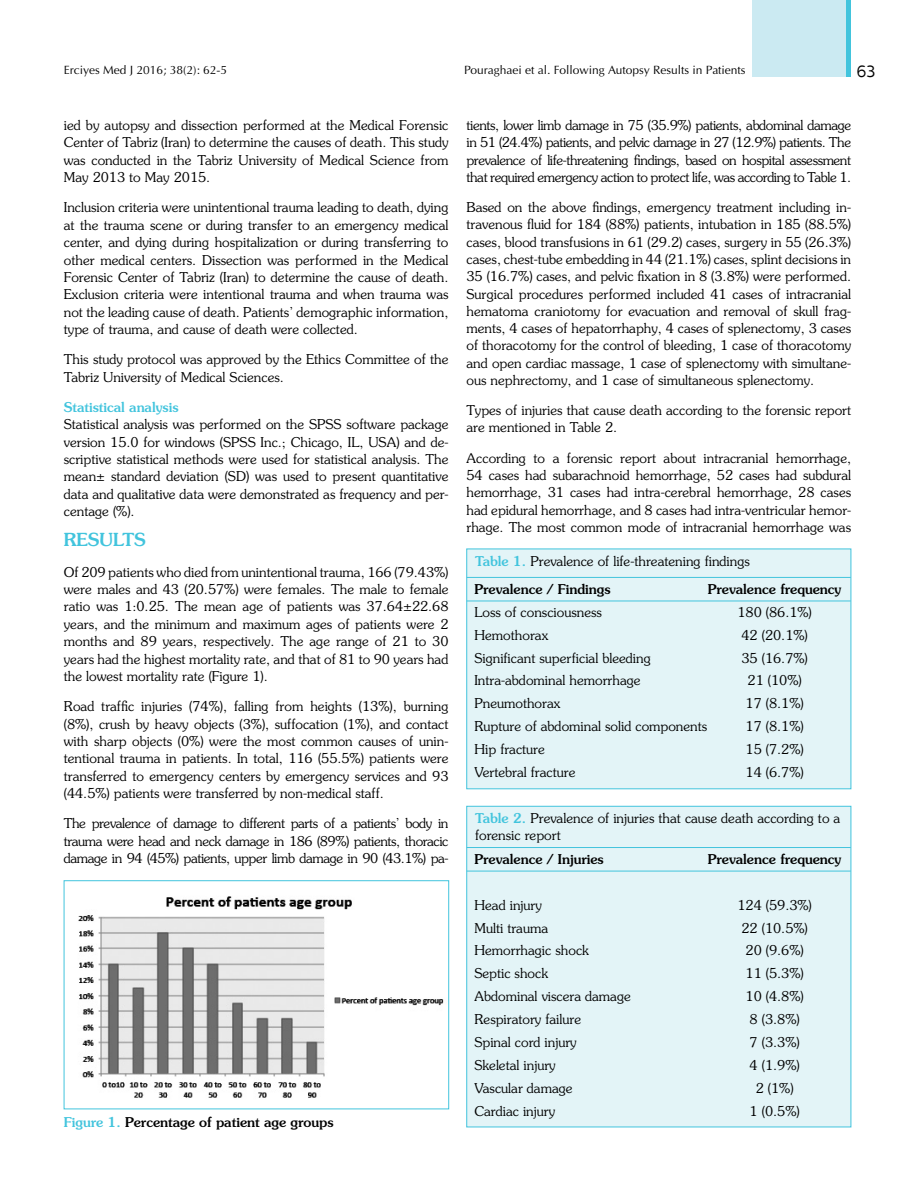
<style>
.page{position:relative;width:915px;height:1191px;background:#fff}
.page>*{position:absolute;margin:0;border:0;box-sizing:border-box;transform-origin:0 0}
.t1{font:500 18px "Souvenir Std";color:#42c4dd}
.t2{font:16.5px "Centrale Sans";color:#000}
.t3{font:300 13.5px/17.4px "Souvenir Std";color:#000;text-align:justify}
.t4{font:500 13.5px "Souvenir Std";color:#000}
.t5{font:500 13.5px "Souvenir Std";color:#42c4dd}
.t6{font:12px "Optima Normal Tr";color:#000}
.s1{color:#42c4dd}
.s2{font-weight:500;color:#42c4dd}
.s3{font-weight:500}
</style>
<div class="page">
<div style="left:752px;top:0;width:98px;height:77px;background:#cbeaf2"></div>
<hr style="left:846px;top:0;width:4px;height:77px;background:#42c4dd">
<img style="left:78px;top:896px;width:366px;height:202px">
<div style="left:64px;top:880px;width:385px;height:229px;border:1px solid #42c4dd"></div>
<div style="left:466px;top:549px;width:384px;height:240px;background:#e3f4f7;border:1px solid #42c4dd"></div>
<hr style="left:466px;top:600px;width:384px;height:1px;background:#42c4dd">
<hr style="left:466px;top:577px;width:384px;height:1px;background:#42c4dd">
<div style="left:466px;top:806px;width:384px;height:321px;background:#e3f4f7;border:1px solid #42c4dd"></div>
<hr style="left:466px;top:870px;width:384px;height:1px;background:#42c4dd">
<hr style="left:466px;top:847px;width:384px;height:1px;background:#42c4dd">
<p class="t6" style="left:64px;top:62px;width:165px">Erciyes Med J 2016; 38(2): 62-5</p>
<p class="t6" style="left:464px;top:62px;width:283px">Pouraghaei et al. Following Autopsy Results in Patients</p>
<p class="t2" style="left:856px;top:62px;width:21px">63</p>
<p class="t3" style="left:64px;top:116px;width:386px">ied by autopsy and dissection performed at the Medical Forensic Center of Tabriz (Iran) to determine the causes of death. This study was conducted in the Tabriz University of Medical Science from May 2013 to May 2015.</p>
<p class="t3" style="left:64px;top:199px;width:386px">Inclusion criteria were unintentional trauma leading to death, dying at the trauma scene or during transfer to an emergency medical center, and dying during hospitalization or during transferring to other medical centers. Dissection was performed in the Medical Forensic Center of Tabriz (Iran) to determine the cause of death.<br>Exclusion criteria were intentional trauma and when trauma was not the leading cause of death. Patients’ demographic information, type of trauma, and cause of death were collected.</p>
<p class="t3" style="left:64px;top:351px;width:386px">This study protocol was approved by the Ethics Committee of the<br>Tabriz University of Medical Sciences.</p>
<p class="t5" style="left:64px;top:399px;width:116px">Statistical analysis</p>
<p class="t3" style="left:64px;top:416px;width:386px">Statistical analysis was performed on the SPSS software package version 15.0 for windows (SPSS Inc.; Chicago, IL, USA) and de&shy;scriptive statistical methods were used for statistical analysis. The mean± standard deviation (SD) was used to present quantitative data and qualitative data were demonstrated as frequency and per&shy;centage (%).</p>
<h1 class="t1" style="left:64px;top:529px;width:83px">RESULTS</h1>
<p class="t3" style="left:64px;top:563px;width:386px">Of 209 patients who died from unintentional trauma, 166 (79.43%) were males and 43 (20.57%) were females. The male to female ratio was 1:0.25. The mean age of patients was 37.64±22.68 years, and the minimum and maximum ages of patients were 2 months and 89 years, respectively. The age range of 21 to 30 years had the highest mortality rate, and that of 81 to 90 years had the lowest mortality rate (Figure 1).</p>
<p class="t3" style="left:64px;top:697px;width:386px">Road traffic injuries (74%), falling from heights (13%), burning (8%), crush by heavy objects (3%), suffocation (1%), and contact with sharp objects (0%) were the most common causes of unin&shy;tentional trauma in patients. In total, 116 (55.5%) patients were transferred to emergency centers by emergency services and 93 (44.5%) patients were transferred by non-medical staff.</p>
<p class="t3" style="left:64px;top:814px;width:386px">The prevalence of damage to different parts of a patients’ body in trauma were head and neck damage in 186 (89%) patients, thoracic damage in 94 (45%) patients, upper limb damage in 90 (43.1%) pa-</p>
<p class="t4" style="left:64px;top:1114px;width:271px"><span class="s1">Figure 1.</span> Percentage of patient age groups</p>
<p class="t3" style="left:466px;top:116px;width:386px">tients, lower limb damage in 75 (35.9%) patients, abdominal damage in 51 (24.4%) patients, and pelvic damage in 27 (12.9%) patients. The prevalence of life-threatening findings, based on hospital assessment that required emergency action to protect life, was according to Table 1.</p>
<p class="t3" style="left:466px;top:198px;width:386px">Based on the above findings, emergency treatment including in&shy;travenous fluid for 184 (88%) patients, intubation in 185 (88.5%) cases, blood transfusions in 61 (29.2) cases, surgery in 55 (26.3%) cases, chest-tube embedding in 44 (21.1%) cases, splint decisions in 35 (16.7%) cases, and pelvic fixation in 8 (3.8%) were performed.<br>Surgical procedures performed included 41 cases of intracranial hematoma craniotomy for evacuation and removal of skull frag&shy;ments, 4 cases of hepatorrhaphy, 4 cases of splenectomy, 3 cases of thoracotomy for the control of bleeding, 1 case of thoracotomy and open cardiac massage, 1 case of splenectomy with simultane&shy;ous nephrectomy, and 1 case of simultaneous splenectomy.</p>
<p class="t3" style="left:466px;top:402px;width:386px">Types of injuries that cause death according to the forensic report are mentioned in Table 2.</p>
<p class="t3" style="left:466px;top:449px;width:386px">According to a forensic report about intracranial hemorrhage, 54 cases had subarachnoid hemorrhage, 52 cases had subdural hemorrhage, 31 cases had intra-cerebral hemorrhage, 28 cases had epidural hemorrhage, and 8 cases had intra-ventricular hemor&shy;rhage. The most common mode of intracranial hemorrhage was</p>
<p class="t3" style="left:474px;top:547px;width:277px;line-height:27.8px"><span class="s2">Table 1.</span> Prevalence of life-threatening findings<br><span class="s3">Prevalence / Findings</span></p>
<p class="t4" style="left:707px;top:581px;width:135px">Prevalence frequency</p>
<p class="t3" style="left:474px;top:603px;width:129px">Loss of consciousness</p>
<p class="t3" style="left:737px;top:603px;width:76px">180 (86.1%)</p>
<p class="t3" style="left:474px;top:626px;width:75px">Hemothorax</p>
<p class="t3" style="left:741px;top:626px;width:68px">42 (20.1%)</p>
<p class="t3" style="left:474px;top:649px;width:178px">Significant superficial bleeding</p>
<p class="t3" style="left:741px;top:649px;width:68px">35 (16.7%)</p>
<p class="t3" style="left:474px;top:672px;width:168px">Intra-abdominal hemorrhage</p>
<p class="t3" style="left:747px;top:672px;width:56px">21 (10%)</p>
<p class="t3" style="left:474px;top:695px;width:88px">Pneumothorax</p>
<p class="t3" style="left:745px;top:695px;width:60px">17 (8.1%)</p>
<p class="t3" style="left:474px;top:717px;width:234px">Rupture of abdominal solid components</p>
<p class="t3" style="left:745px;top:717px;width:60px">17 (8.1%)</p>
<p class="t3" style="left:474px;top:740px;width:72px">Hip fracture</p>
<p class="t3" style="left:745px;top:740px;width:60px">15 (7.2%)</p>
<p class="t3" style="left:474px;top:763px;width:102px">Vertebral fracture</p>
<p class="t3" style="left:745px;top:763px;width:60px">14 (6.7%)</p>
<p class="t3" style="left:475px;top:810px;width:367px;line-height:16.2px"><span class="s2">Table 2.</span> Prevalence of injuries that cause death according to a forensic report</p>
<p class="t4" style="left:474px;top:851px;width:131px">Prevalence / Injuries</p>
<p class="t4" style="left:707px;top:851px;width:135px">Prevalence frequency</p>
<p class="t3" style="left:474px;top:896px;width:69px">Head injury</p>
<p class="t3" style="left:737px;top:896px;width:76px">124 (59.3%)</p>
<p class="t3" style="left:474px;top:919px;width:75px">Multi trauma</p>
<p class="t3" style="left:741px;top:919px;width:68px">22 (10.5%)</p>
<p class="t3" style="left:474px;top:942px;width:116px">Hemorrhagic shock</p>
<p class="t3" style="left:745px;top:942px;width:60px">20 (9.6%)</p>
<p class="t3" style="left:474px;top:965px;width:75px">Septic shock</p>
<p class="t3" style="left:745px;top:965px;width:60px">11 (5.3%)</p>
<p class="t3" style="left:474px;top:987px;width:158px">Abdominal viscera damage</p>
<p class="t3" style="left:745px;top:987px;width:60px">10 (4.8%)</p>
<p class="t3" style="left:474px;top:1010px;width:108px">Respiratory failure</p>
<p class="t3" style="left:749px;top:1010px;width:51px">8 (3.8%)</p>
<p class="t3" style="left:474px;top:1033px;width:104px">Spinal cord injury</p>
<p class="t3" style="left:749px;top:1033px;width:51px">7 (3.3%)</p>
<p class="t3" style="left:474px;top:1056px;width:83px">Skeletal injury</p>
<p class="t3" style="left:749px;top:1056px;width:51px">4 (1.9%)</p>
<p class="t3" style="left:474px;top:1079px;width:100px">Vascular damage</p>
<p class="t3" style="left:755px;top:1079px;width:39px">2 (1%)</p>
<p class="t3" style="left:474px;top:1102px;width:82px">Cardiac injury</p>
<p class="t3" style="left:749px;top:1102px;width:51px">1 (0.5%)</p>
</div>
